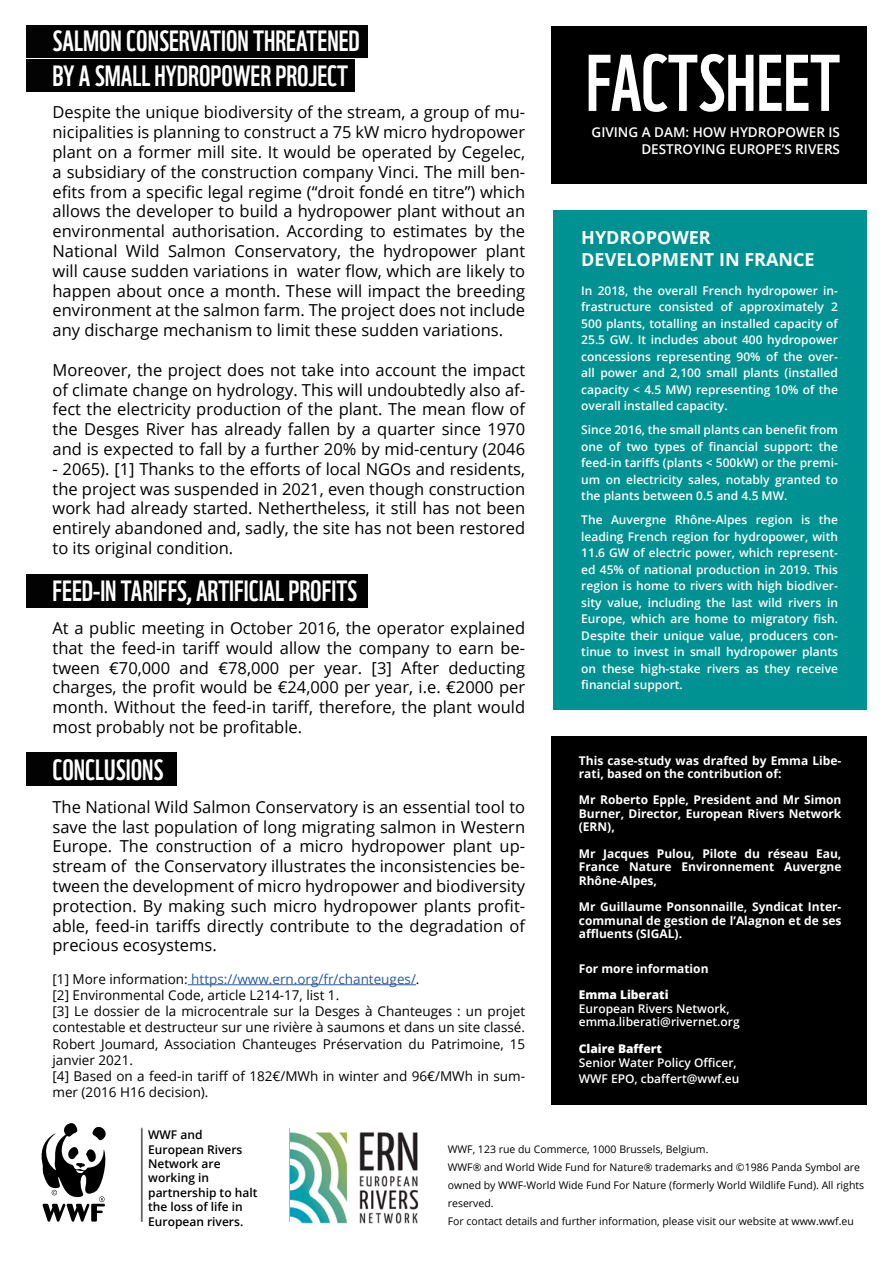
<style>
.page{position:relative;width:893px;height:1263px;background:#fff}
.page>*{position:absolute;margin:0;border:0;box-sizing:border-box;transform-origin:0 0}
.t1{font:78px "WWF";color:#fff}
.t2{font:28.5px/34.5px "WWF";color:#fff}
.t3{font:700 18px/21.6px "Open Sans";color:#fff}
.t4{font:16.5px/19.8px "Open Sans";color:#000;text-align:justify}
.t5{font:13.5px/16.2px "Open Sans";color:#000}
.t6{font:600 13.5px/16.2px "Open Sans";color:#fff;text-align:right}
.t7{font:600 12px/16.5px "Open Sans";color:#fff;text-align:justify}
.t8{font:700 12px/13.5px "Open Sans";color:#fff;text-align:justify}
.t9{font:600 12px/14.4px "Open Sans";color:#000}
.t10{font:800 12px "Open Sans";color:#fff}
.t11{font:10.5px/18px "Open Sans";color:#000}
.s1{color:#275b9b}
</style>
<div class="page">
<div style="left:26px;top:60px;width:328px;height:32px;background:#040304"></div>
<div style="left:26px;top:574px;width:342px;height:33px;background:#020203"></div>
<div style="left:26px;top:25px;width:342px;height:32px;background:#040304"></div>
<div style="left:26px;top:752px;width:151px;height:34px;background:#020203"></div>
<div style="left:551px;top:737px;width:315px;height:368px;background:#000"></div>
<div style="left:551px;top:26px;width:315px;height:158px;background:#000"></div>
<img style="left:140px;top:1127px;width:150px;height:95px">
<svg style="left:41px;top:1123px;width:65px;height:99px"></svg>
<div style="left:158px;top:1116px;width:131px;height:133px;background:#fff"></div>
<img style="left:290px;top:1132px;width:129px;height:92px">
<hr style="left:188px;top:984px;width:228px;height:1px;background:#275b9b">
<div style="left:553px;top:210px;width:313px;height:500px;background:#009292"></div>
<h2 class="t2" style="left:53px;top:21px;width:309px">SALMON CONSERVATION THREATENED<br>BY A SMALL HYDROPOWER PROJECT</h2>
<p class="t4" style="left:53px;top:102px;width:474px">Despite the unique biodiversity of the stream, a group of mu&shy;nicipalities is planning to construct a 75 kW micro hydropower plant on a former mill site. It would be operated by Cegelec, a subsidiary of the construction company Vinci. The mill ben&shy;efits from a specific legal regime (“droit fondé en titre”) which allows the developer to build a hydropower plant without an environmental authorisation. According to estimates by the National Wild Salmon Conservatory, the hydropower plant will cause sudden variations in water flow, which are likely to happen about once a month. These will impact the breeding environment at the salmon farm. The project does not include any discharge mechanism to limit these sudden variations.</p>
<p class="t4" style="left:53px;top:359px;width:474px">Moreover, the project does not take into account the impact of climate change on hydrology. This will undoubtedly also af&shy;fect the electricity production of the plant. The mean flow of the Desges River has already fallen by a quarter since 1970 and is expected to fall by a further 20% by mid-century (2046</p>
<p class="t4" style="left:53px;top:458px;width:474px">- 2065). [1] Thanks to the efforts of local NGOs and residents, the project was suspended in 2021, even though construction work had already started. Nethertheless, it still has not been entirely abandoned and, sadly, the site has not been restored to its original condition.</p>
<h2 class="t2" style="left:53px;top:571px;width:306px">FEED-IN TARIFFS, ARTIFICIAL PROFITS</h2>
<p class="t4" style="left:53px;top:618px;width:474px">At a public meeting in October 2016, the operator explained that the feed-in tariff would allow the company to earn be&shy;tween €70,000 and €78,000 per year. [3] After deducting charges, the profit would be €24,000 per year, i.e. €2000 per month. Without the feed-in tariff, therefore, the plant would most probably not be profitable.</p>
<h2 class="t2" style="left:53px;top:750px;width:113px">CONCLUSIONS</h2>
<p class="t4" style="left:53px;top:796px;width:474px">The National Wild Salmon Conservatory is an essential tool to save the last population of long migrating salmon in Western Europe. The construction of a micro hydropower plant up&shy;stream of the Conservatory illustrates the inconsistencies be&shy;tween the development of micro hydropower and biodiversity protection. By making such micro hydropower plants profit&shy;able, feed-in tariffs directly contribute to the degradation of precious ecosystems.</p>
<p class="t5" style="left:53px;top:970px;width:474px">[1] More information: <span class="s1">https://www.ern.org/fr/chanteuges/</span>.<br>[2] Environmental Code, article L214-17, list 1.<br>[3] Le dossier de la microcentrale sur la Desges à Chanteuges : un projet contestable et destructeur sur une rivière à saumons et dans un site classé.<br>Robert Joumard, Association Chanteuges Préservation du Patrimoine, 15 janvier 2021.<br>[4] Based on a feed-in tariff of 182€/MWh in winter and 96€/MWh in sum&shy;mer (2016 H16 decision).</p>
<h1 class="t1" style="left:586px;top:22px;width:256px">FACTSHEET</h1>
<p class="t6" style="left:591px;top:124px;width:250px">GIVING A DAM: HOW HYDROPOWER IS<br>DESTROYING EUROPE’S RIVERS</p>
<p class="t3" style="left:581px;top:226px;width:235px">HYDROPOWER<br>DEVELOPMENT IN FRANCE</p>
<p class="t7" style="left:581px;top:282px;width:258px">In 2018, the overall French hydropower in&shy;frastructure consisted of approximately 2<br>500 plants, totalling an installed capacity of 25.5 GW. It includes about 400 hydropower concessions representing 90% of the over&shy;all power and 2,100 small plants (installed capacity &lt; 4.5 MW) representing 10% of the overall installed capacity.</p>
<p class="t7" style="left:581px;top:422px;width:258px">Since 2016, the small plants can benefit from one of two types of financial support: the feed-in tariffs (plants &lt; 500kW) or the premi&shy;um on electricity sales, notably granted to the plants between 0.5 and 4.5 MW.</p>
<p class="t7" style="left:581px;top:512px;width:258px">The Auvergne Rhône-Alpes region is the leading French region for hydropower, with 11.6 GW of electric power, which represent&shy;ed 45% of national production in 2019. This region is home to rivers with high biodiver&shy;sity value, including the last wild rivers in Europe, which are home to migratory fish.<br>Despite their unique value, producers con&shy;tinue to invest in small hydropower plants on these high-stake rivers as they receive financial support.</p>
<p class="t8" style="left:579px;top:753px;width:264px">This case-study was drafted by Emma Libe&shy;rati, based on the contribution of:</p>
<p class="t8" style="left:579px;top:793px;width:264px">Mr Roberto Epple, President and Mr Simon Burner, Director, European Rivers Network (ERN),</p>
<p class="t8" style="left:579px;top:846px;width:264px">Mr Jacques Pulou, Pilote du réseau Eau, France Nature Environnement Auvergne Rhône-Alpes,</p>
<p class="t8" style="left:579px;top:899px;width:264px">Mr Guillaume Ponsonnaille, Syndicat Inter&shy;communal de gestion de l’Alagnon et de ses affluents (SIGAL).</p>
<p class="t8" style="left:579px;top:961px;width:131px">For more information</p>
<p class="t10" style="left:579px;top:985px;width:91px">Emma Liberati</p>
<p class="t7" style="left:579px;top:1001px;width:162px;line-height:13.5px">European Rivers Network, emma.liberati@rivernet.org</p>
<p class="t10" style="left:579px;top:1039px;width:85px">Claire Baffert</p>
<p class="t7" style="left:579px;top:1054px;width:162px">Senior Water Policy Officer,<br>WWF EPO, cbaffert@wwf.eu</p>
<p class="t9" style="left:148px;top:1127px;width:111px">WWF and<br>European Rivers<br>Network are working in partnership to halt the loss of life in<br>European rivers.</p>
<p class="t11" style="left:448px;top:1140px;width:418px">WWF, 123 rue du Commerce, 1000 Brussels, Belgium.<br>WWF® and World Wide Fund for Nature® trademarks and ©1986 Panda Symbol are owned by WWF-World Wide Fund For Nature (formerly World Wildlife Fund). All rights reserved.<br>For contact details and further information, please visit our website at www.wwf.eu</p>
</div>
